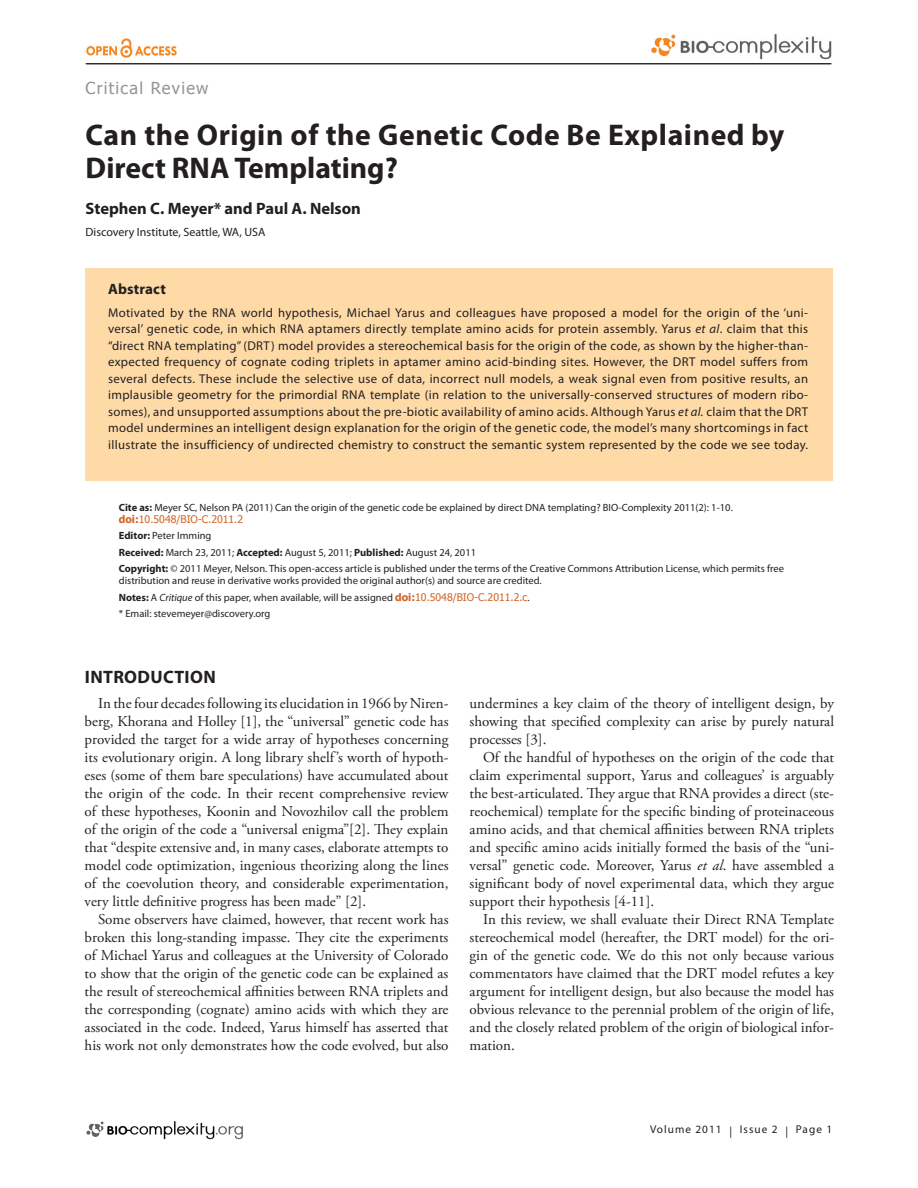
<style>
.page{position:relative;width:918px;height:1188px;background:#fff}
.page>*{position:absolute;margin:0;border:0;box-sizing:border-box;transform-origin:0 0}
.t1{font:700 30px/33px "Myriad Pro";letter-spacing:.02em;color:#231f20}
.t2{font:700 18px "Myriad Pro";letter-spacing:.02em;color:#231f20}
.t3{font:700 16.5px "Myriad Pro";color:#231f20}
.t4{font:16.5px "Tahoma";letter-spacing:.075em;color:#939598}
.t5{font:15px/18px "Adobe Garamond Pro";color:#231f20;text-align:justify}
.t6{font:700 15px "Myriad Pro";letter-spacing:.01em;color:#231f20}
.t7{font:12.75px/16.5px "Myriad Pro";letter-spacing:.025em;color:#231f20;text-align:justify}
.t8{font:12px "Myriad Pro";color:#231f20}
.t9{font:11.25px "Myriad Pro";letter-spacing:.09em;color:#231f20}
.t10{font:10.5px/16.5px "Myriad Pro";color:#231f20}
.t11{font:10.5px "Tahoma";color:#d16427}
.s1{font-style:italic}
.s2{font-weight:700}
.s3{font-family:"Tahoma";font-weight:700;color:#d16427}
.s4{font-family:"Tahoma";color:#d16427}
</style>
<div class="page">
<img style="left:86px;top:39px;width:91px;height:19px">
<img style="left:645px;top:34px;width:187px;height:31px">
<hr style="left:86px;top:63px;width:746px;height:1px;background:#231f20">
<img style="left:86px;top:1121px;width:157px;height:19px">
<div style="left:85px;top:269px;width:748px;height:212px;background:#fedaa7"></div>
<p class="t4" style="left:86px;top:77px;width:124px">Critical Review</p>
<h1 class="t1" style="left:86px;top:117px;width:700px">Can the Origin of the Genetic Code Be Explained by<br>Direct RNA Templating?</h1>
<p class="t3" style="left:86px;top:197px;width:277px">Stephen C. Meyer* and Paul A. Nelson</p>
<p class="t8" style="left:86px;top:224px;width:181px">Discovery Institute, Seattle, WA, USA</p>
<p class="t6" style="left:108px;top:279px;width:59px">Abstract</p>
<p class="t7" style="left:108px;top:304px;width:702px">Motivated by the RNA world hypothesis, Michael Yarus and colleagues have proposed a model for the origin of the ‘uni&shy;versal’ genetic code, in which RNA aptamers directly template amino acids for protein assembly. Yarus <span class="s1">et al</span>. claim that this “direct RNA templating” (DRT) model provides a stereochemical basis for the origin of the code, as shown by the higher-than&shy;expected frequency of cognate coding triplets in aptamer amino acid-binding sites. However, the DRT model suffers from several defects. These include the selective use of data, incorrect null models, a weak signal even from positive results, an implausible geometry for the primordial RNA template (in relation to the universally-conserved structures of modern ribo&shy;somes), and unsupported assumptions about the pre-biotic availability of amino acids. Although Yarus <span class="s1">et al.</span> claim that the DRT model undermines an intelligent design explanation for the origin of the genetic code, the model’s many shortcomings in fact illustrate the insufficiency of undirected chemistry to construct the semantic system represented by the code we see today.</p>
<p class="t10" style="left:119px;top:499px;width:616px"><span class="s2">Cite as:</span> Meyer SC, Nelson PA (2011) Can the origin of the genetic code be explained by direct DNA templating? BIO-Complexity 2011(2): 1-10.</p>
<p class="t11" style="left:119px;top:512px;width:126px"><span class="s2">doi:</span>10.5048/BIO-C.2011.2</p>
<p class="t10" style="left:119px;top:527px;width:667px"><span class="s2">Editor:</span> Peter Imming<br><span class="s2">Received:</span> March 23, 2011; <span class="s2">Accepted:</span> August 5, 2011; <span class="s2">Published:</span> August 24, 2011<br><span class="s2">Copyright:</span> © 2011 Meyer, Nelson. This open-access article is published under the terms of the Creative Commons Attribution License, which permits free</p>
<p class="t10" style="left:119px;top:572px;width:424px">distribution and reuse in derivative works provided the original author(s) and source are credited.<br><span class="s2">Notes:</span> A <span class="s1">Critique</span> of this paper, when available, will be assigned <span class="s3">doi:</span><span class="s4">10.5048/BIO-C.2011.2.c</span>.<br>* Email: stevemeyer@discovery.org</p>
<p class="t2" style="left:85px;top:665px;width:132px">INTRODUCTION</p>
<p class="t5" style="left:85px;top:695px;width:365px;text-indent:14px">In the four decades following its elucidation in 1966 by Niren&shy;berg, Khorana and Holley [1], the “universal” genetic code has provided the target for a wide array of hypotheses concerning its evolutionary origin. A long library shelf’s worth of hypoth&shy;eses (some of them bare speculations) have accumulated about the origin of the code. In their recent comprehensive review of these hypotheses, Koonin and Novozhilov call the problem of the origin of the code a “universal enigma”[2]. They explain that “despite extensive and, in many cases, elaborate attempts to model code optimization, ingenious theorizing along the lines of the coevolution theory, and considerable experimentation, very little definitive progress has been made” [2].</p>
<p class="t5" style="left:85px;top:911px;width:365px;text-indent:14px">Some observers have claimed, however, that recent work has broken this long-standing impasse. They cite the experiments of Michael Yarus and colleagues at the University of Colorado to show that the origin of the genetic code can be explained as the result of stereochemical affinities between RNA triplets and the corresponding (cognate) amino acids with which they are associated in the code. Indeed, Yarus himself has asserted that his work not only demonstrates how the code evolved, but also</p>
<p class="t5" style="left:470px;top:695px;width:366px">undermines a key claim of the theory of intelligent design, by showing that specified complexity can arise by purely natural processes [3].</p>
<p class="t5" style="left:470px;top:749px;width:366px;text-indent:13px">Of the handful of hypotheses on the origin of the code that claim experimental support, Yarus and colleagues’ is arguably the best-articulated. They argue that RNA provides a direct (ste&shy;reochemical) template for the specific binding of proteinaceous amino acids, and that chemical affinities between RNA triplets and specific amino acids initially formed the basis of the “uni&shy;versal” genetic code. Moreover, Yarus <span class="s1">et al</span>. have assembled a significant body of novel experimental data, which they argue support their hypothesis [4-11].</p>
<p class="t5" style="left:470px;top:911px;width:366px;text-indent:13px">In this review, we shall evaluate their Direct RNA Template stereochemical model (hereafter, the DRT model) for the ori&shy;gin of the genetic code. We do this not only because various commentators have claimed that the DRT model refutes a key argument for intelligent design, but also because the model has obvious relevance to the perennial problem of the origin of life, and the closely related problem of the origin of biological infor&shy;mation.</p>
<p class="t9" style="left:650px;top:1123px;width:184px">Volume 2011 | Issue 2 | Page 1</p>
</div>
